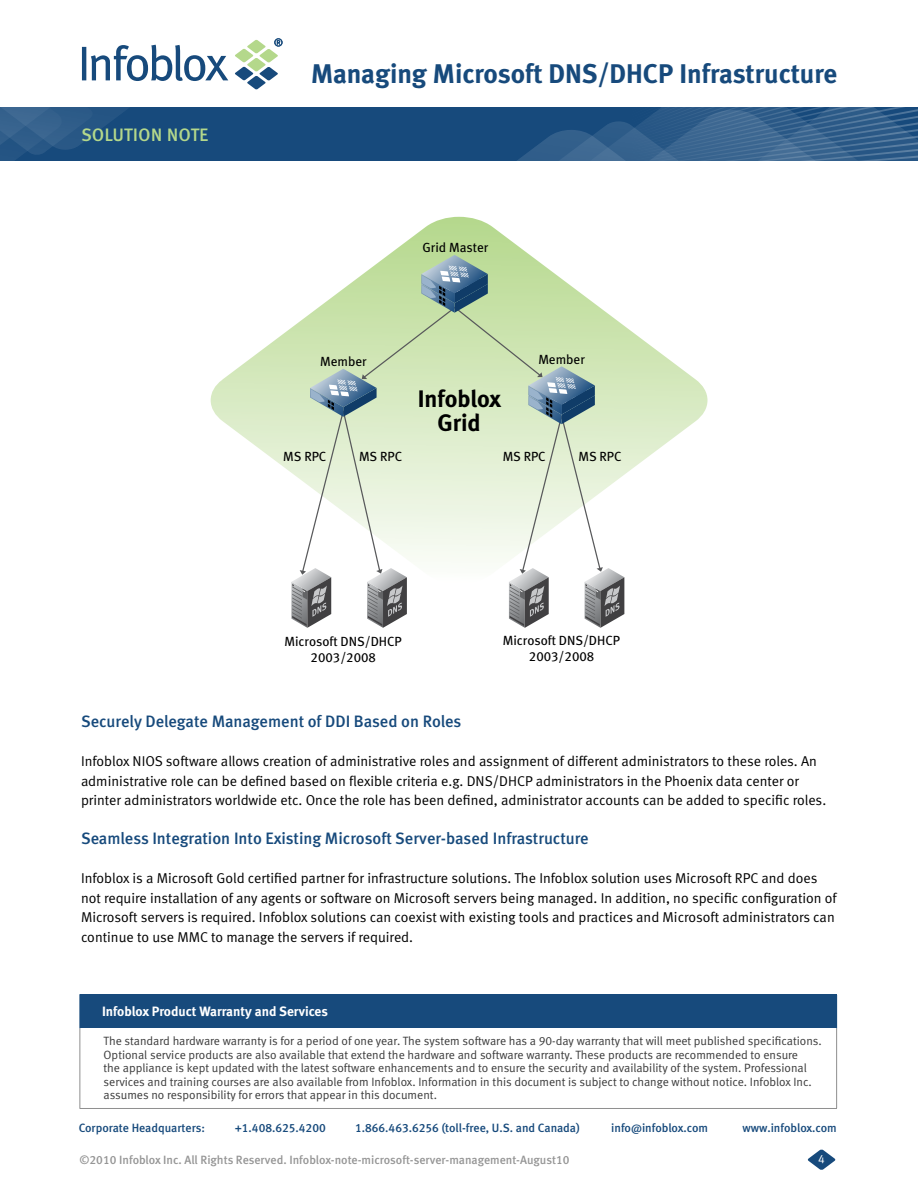
<style>
.page{position:relative;width:918px;height:1188px;background:#fff}
.page>*{position:absolute;margin:0;border:0;box-sizing:border-box;transform-origin:0 0}
.t1{font:27px "Meta Bold LF";color:#174a7c}
.t2{font:700 23.85px/23.9px "Meta";color:#000;text-align:center}
.t3{font:18px "Meta Medium LF Caps";color:#b4d88b}
.t4{font:16.5px "Meta Medium LF";color:#174a7c}
.t5{font:14.25px/19.5px "Meta Normal LF";color:#000}
.t6{font:13.5px "Meta Bold LF";color:#fff}
.t7{font:13.2px/15.9px "Meta Book LF";color:#000;text-align:center}
.t8{font:12px/13.5px "Meta Normal LF";color:#3b3b3b}
.t9{font:12px "Meta Medium LF";color:#174a7c}
.t10{font:12px "Meta Medium LF";color:#969696}
.t11{font:12px "Meta Normal LF";color:#fff}
</style>
<div class="page">
<div style="left:0;top:107px;width:918px;height:54px;background:#174a7c"></div>
<svg style="left:808px;top:1149px;width:27px;height:21px"></svg>
<svg style="left:0;top:44px;width:228px;height:117px"></svg>
<svg style="left:235px;top:38px;width:48px;height:52px"></svg>
<svg style="left:211px;top:217px;width:481px;height:370px"></svg>
<svg style="left:301px;top:305px;width:300px;height:268px"></svg>
<svg style="left:421px;top:255px;width:67px;height:58px;background:#7e9d9d"></svg>
<svg style="left:291px;top:568px;width:40px;height:60px"></svg>
<svg style="left:367px;top:568px;width:40px;height:60px"></svg>
<svg style="left:509px;top:568px;width:40px;height:60px"></svg>
<svg style="left:585px;top:567px;width:39px;height:61px"></svg>
<svg style="left:526px;top:107px;width:392px;height:317px"></svg>
<svg style="left:310px;top:369px;width:67px;height:48px;background:#94aeb0"></svg>
<div style="left:80px;top:995px;width:757px;height:33px;background:#174a7c"></div>
<hr style="left:80px;top:1028px;width:1px;height:80px;background:#8f8f8f">
<hr style="left:836px;top:1028px;width:1px;height:80px;background:#8f8f8f">
<hr style="left:80px;top:1108px;width:757px;height:1px;background:#8f8f8f">
<hr style="left:80px;top:994px;width:757px;height:1px;background:#174a7c">
<p class="t3" style="left:81px;top:124px;width:129px">SOLUTION NOTE</p>
<h1 class="t1" style="left:311px;top:57px;width:527px">Managing Microsoft DNS/DHCP Infrastructure</h1>
<p class="t7" style="left:320px;top:353px;width:48px">Member</p>
<p class="t7" style="left:423px;top:239px;width:67px">Grid Master</p>
<h2 class="t2" style="left:418px;top:387px;width:85px">Infoblox<br>Grid</h2>
<p class="t7" style="left:538px;top:351px;width:48px">Member</p>
<p class="t7" style="left:283px;top:448px;width:45px">MS RPC</p>
<p class="t7" style="left:359px;top:448px;width:45px">MS RPC</p>
<p class="t7" style="left:503px;top:449px;width:45px">MS RPC</p>
<p class="t7" style="left:579px;top:449px;width:45px">MS RPC</p>
<p class="t7" style="left:285px;top:633px;width:119px">Microsoft DNS/DHCP<br>2003/2008</p>
<p class="t7" style="left:503px;top:632px;width:119px">Microsoft DNS/DHCP<br>2003/2008</p>
<p class="t4" style="left:81px;top:712px;width:382px">Securely Delegate Management of DDI Based on Roles</p>
<p class="t5" style="left:81px;top:751px;width:747px">Infoblox NIOS software allows creation of administrative roles and assignment of different administrators to these roles. An administrative role can be defined based on flexible criteria e.g. DNS/DHCP administrators in the Phoenix data center or printer administrators worldwide etc. Once the role has been defined, administrator accounts can be added to specific roles.</p>
<p class="t4" style="left:81px;top:829px;width:509px">Seamless Integration Into Existing Microsoft Server-based Infrastructure</p>
<p class="t5" style="left:81px;top:868px;width:757px">Infoblox is a Microsoft Gold certified partner for infrastructure solutions. The Infoblox solution uses Microsoft RPC and does not require installation of any agents or software on Microsoft servers being managed. In addition, no specific configuration of Microsoft servers is required. Infoblox solutions can coexist with existing tools and practices and Microsoft administrators can continue to use MMC to manage the servers if required.</p>
<p class="t6" style="left:102px;top:1003px;width:227px">Infoblox Product Warranty and Services</p>
<p class="t8" style="left:104px;top:1034px;width:720px">The standard hardware warranty is for a period of one year. The system software has a 90-day warranty that will meet published specifications.<br>Optional service products are also available that extend the hardware and software warranty. These products are recommended to ensure<br>the appliance is kept updated with the latest software enhancements and to ensure the security and availability of the system. Professional services and training courses are also available from Infoblox. Information in this document is subject to change without notice. Infoblox Inc. assumes no responsibility for errors that appear in this document.</p>
<p class="t9" style="left:79px;top:1120px;width:128px">Corporate Headquarters:</p>
<p class="t9" style="left:235px;top:1120px;width:93px">+1.408.625.4200</p>
<p class="t9" style="left:355px;top:1120px;width:226px">1.866.463.6256 (toll-free, U.S. and Canada)</p>
<p class="t9" style="left:611px;top:1120px;width:98px">info@infoblox.com</p>
<p class="t9" style="left:742px;top:1120px;width:96px">www.infoblox.com</p>
<p class="t10" style="left:80px;top:1153px;width:491px">©2010 Infoblox Inc. All Rights Reserved. Infoblox-note-microsoft-server-management-August10</p>
<p class="t11" style="left:818px;top:1152px;width:8px">4</p>
</div>
